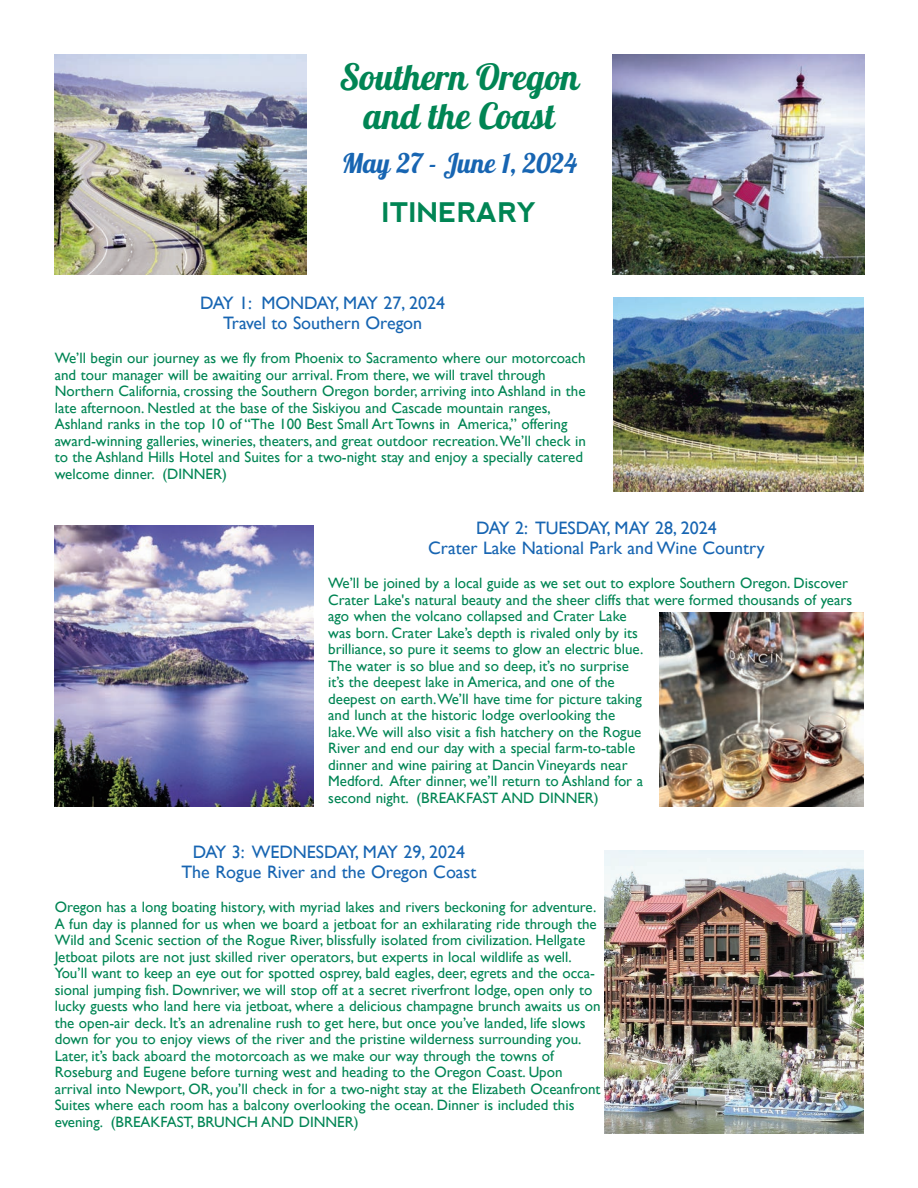
<style>
.page{position:relative;width:918px;height:1188px;background:#fff}
.page>*{position:absolute;margin:0;border:0;box-sizing:border-box;transform-origin:0 0}
.t1{font:36px/39px "Lobster";color:#008554;text-align:center}
.t2{font:27px "Lobster";color:#1765b2}
.t3{font:700 27px "nevis";color:#008554}
.t4{font:18px/19.5px "Gill Sans";color:#1765b2;text-align:center}
.t5{font:15px/16.5px "Gill Sans";color:#008554}
</style>
<div class="page">
<img style="left:54px;top:54px;width:252px;height:221px">
<img style="left:613px;top:54px;width:252px;height:221px">
<img style="left:613px;top:298px;width:251px;height:193px">
<img style="left:54px;top:526px;width:259px;height:280px">
<img style="left:659px;top:612px;width:205px;height:194px">
<img style="left:605px;top:850px;width:259px;height:284px">
<h1 class="t1" style="left:339px;top:57px;width:241px">Southern Oregon and the Coast</h1>
<h2 class="t2" style="left:342px;top:146px;width:237px">May 27 - June 1, 2024</h2>
<h2 class="t3" style="left:382px;top:198px;width:156px">ITINERARY</h2>
<p class="t4" style="left:200px;top:293px;width:246px">DAY 1: MONDAY, MAY 27, 2024<br>Travel to Southern Oregon</p>
<p class="t5" style="left:55px;top:350px;width:533px">We’ll begin our journey as we fly from Phoenix to Sacramento where our motorcoach and tour manager will be awaiting our arrival. From there, we will travel through Northern California, crossing the Southern Oregon border, arriving into Ashland in the late afternoon. Nestled at the base of the Siskiyou and Cascade mountain ranges, Ashland ranks in the top 10 of “The 100 Best Small Art Towns in America,” offering award-winning galleries, wineries, theaters, and great outdoor recreation. We’ll check in to the Ashland Hills Hotel and Suites for a two-night stay and enjoy a specially catered welcome dinner. (DINNER)</p>
<p class="t4" style="left:428px;top:518px;width:338px">DAY 2: TUESDAY, MAY 28, 2024<br>Crater Lake National Park and Wine Country</p>
<p class="t5" style="left:328px;top:575px;width:526px">We’ll be joined by a local guide as we set out to explore Southern Oregon. Discover Crater Lake's natural beauty and the sheer cliffs that were formed thousands of years ago when the volcano collapsed and Crater Lake<br>was born. Crater Lake’s depth is rivaled only by its<br>brilliance, so pure it seems to glow an electric blue.<br>The water is so blue and so deep, it’s no surprise<br>it’s the deepest lake in America, and one of the<br>deepest on earth. We’ll have time for picture taking<br>and lunch at the historic lodge overlooking the<br>lake. We will also visit a fish hatchery on the Rogue<br>River and end our day with a special farm-to-table<br>dinner and wine pairing at Dancin Vineyards near<br>Medford. After dinner, we’ll return to Ashland for a<br>second night. (BREAKFAST AND DINNER)</p>
<p class="t4" style="left:181px;top:842px;width:297px">DAY 3: WEDNESDAY, MAY 29, 2024<br>The Rogue River and the Oregon Coast</p>
<p class="t5" style="left:55px;top:899px;width:547px">Oregon has a long boating history, with myriad lakes and rivers beckoning for adventure.<br>A fun day is planned for us when we board a jetboat for an exhilarating ride through the Wild and Scenic section of the Rogue River, blissfully isolated from civilization. Hellgate Jetboat pilots are not just skilled river operators, but experts in local wildlife as well.<br>You’ll want to keep an eye out for spotted osprey, bald eagles, deer, egrets and the occa&shy;sional jumping fish. Downriver, we will stop off at a secret riverfront lodge, open only to lucky guests who land here via jetboat, where a delicious champagne brunch awaits us on the open-air deck. It’s an adrenaline rush to get here, but once you’ve landed, life slows down for you to enjoy views of the river and the pristine wilderness surrounding you.<br>Later, it’s back aboard the motorcoach as we make our way through the towns of Roseburg and Eugene before turning west and heading to the Oregon Coast. Upon arrival into Newport, OR, you’ll check in for a two-night stay at the Elizabeth Oceanfront Suites where each room has a balcony overlooking the ocean. Dinner is included this evening. (BREAKFAST, BRUNCH AND DINNER)</p>
</div>
